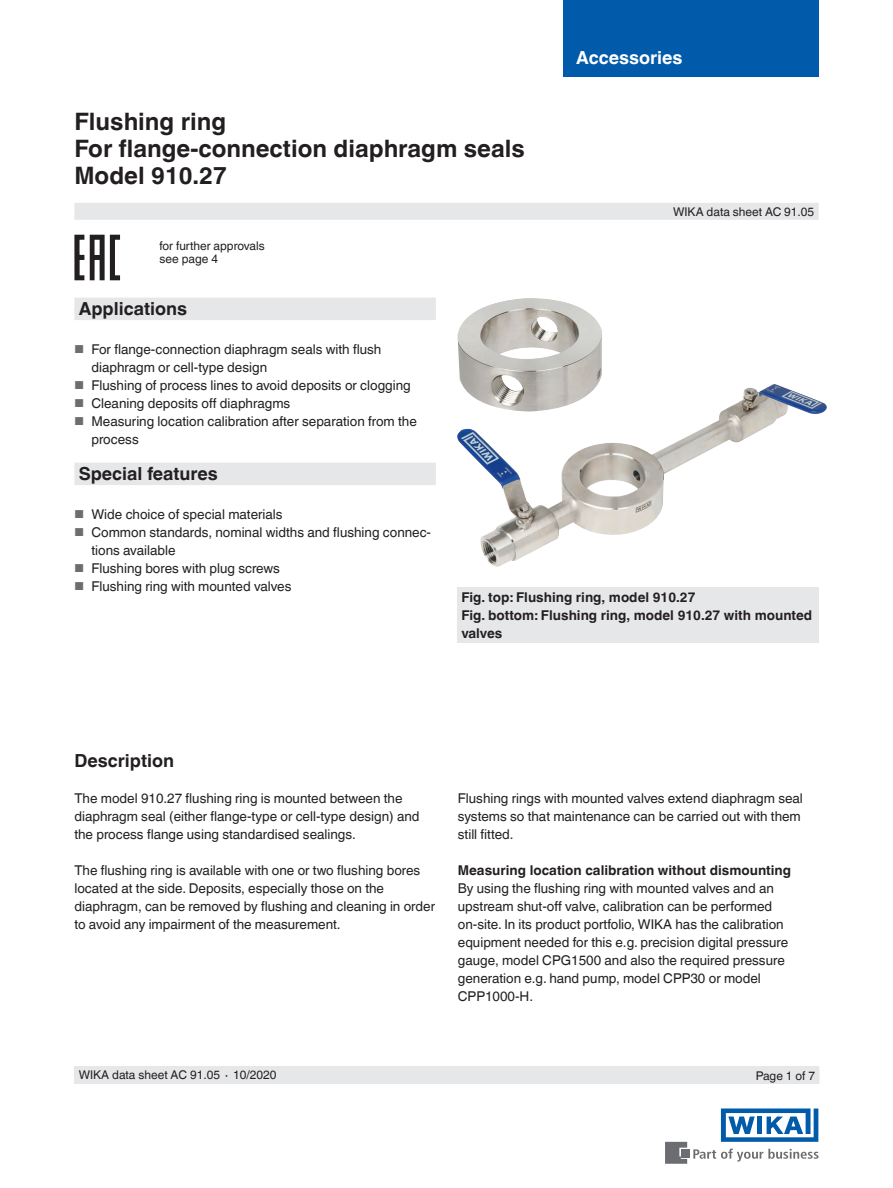
<style>
.page{position:relative;width:893px;height:1188px;background:#fff}
.page>*{position:absolute;margin:0;border:0;box-sizing:border-box;transform-origin:0 0}
.t1{font:700 24px/27px "Helvetica World";color:#231f20}
.t2{font:700 18px "Helvetica World";color:#231f20}
.t3{font:700 18px "Helvetica World";color:#fff}
.t4{font:13.5px/18px "Helvetica World";color:#231f20}
.t5{font:700 13.5px/18px "Helvetica World";color:#231f20}
.t6{font:12px/13.5px "Helvetica World";color:#231f20}
.s1{font-size:11.55px;color:#6c6d70}
</style>
<div class="page">
<svg style="left:693px;top:1149px;width:126px;height:13px"></svg>
<div style="left:682px;top:1150px;width:8px;height:8px;background:#6c6d70"></div>
<svg style="left:665px;top:1142px;width:22px;height:22px"></svg>
<svg style="left:721px;top:1108px;width:97px;height:34px"></svg>
<div style="left:563px;top:0;width:256px;height:76px;background:#015aaa"></div>
<div style="left:74px;top:203px;width:745px;height:17px;background:#e6e7e9"></div>
<div style="left:74px;top:1066px;width:745px;height:18px;background:#e6e7e9"></div>
<div style="left:74px;top:298px;width:362px;height:22px;background:#e6e7e9"></div>
<div style="left:74px;top:463px;width:362px;height:22px;background:#e6e7e9"></div>
<div style="left:457px;top:588px;width:362px;height:55px;background:#e6e7e9"></div>
<img style="left:457px;top:384px;width:370px;height:183px">
<svg style="left:74px;top:235px;width:10px;height:45px"></svg>
<svg style="left:90px;top:235px;width:30px;height:45px"></svg>
<img style="left:457px;top:298px;width:145px;height:115px">
<h1 class="t1" style="left:74px;top:108px;width:452px">Flushing ring<br>For flange-connection diaphragm seals<br>Model 910.27</h1>
<p class="t6" style="left:159px;top:239px;width:107px">for further approvals see page 4</p>
<h2 class="t3" style="left:576px;top:47px;width:108px">Accessories</h2>
<p class="t6" style="left:673px;top:205px;width:143px">WIKA data sheet AC 91.05</p>
<h2 class="t2" style="left:79px;top:298px;width:110px">Applications</h2>
<p class="t4" style="left:91px;top:340px;width:291px;text-indent:-17px"><span class="s1">■</span> For flange-connection diaphragm seals with flush diaphragm or cell-type design</p>
<p class="t4" style="left:74px;top:376px;width:338px"><span class="s1">■</span> Flushing of process lines to avoid deposits or clogging</p>
<p class="t4" style="left:74px;top:394px;width:217px"><span class="s1">■</span> Cleaning deposits off diaphragms</p>
<p class="t4" style="left:91px;top:412px;width:327px;text-indent:-17px"><span class="s1">■</span> Measuring location calibration after separation from the process</p>
<h2 class="t2" style="left:79px;top:463px;width:141px">Special features</h2>
<p class="t4" style="left:74px;top:505px;width:210px"><span class="s1">■</span> Wide choice of special materials</p>
<p class="t4" style="left:91px;top:523px;width:341px;text-indent:-17px"><span class="s1">■</span> Common standards, nominal widths and flushing connec&shy;tions available</p>
<p class="t4" style="left:74px;top:559px;width:207px"><span class="s1">■</span> Flushing bores with plug screws</p>
<p class="t4" style="left:74px;top:577px;width:219px"><span class="s1">■</span> Flushing ring with mounted valves</p>
<p class="t5" style="left:461px;top:589px;width:352px">Fig. top: Flushing ring, model 910.27<br>Fig. bottom: Flushing ring, model 910.27 with mounted valves</p>
<h2 class="t2" style="left:74px;top:751px;width:101px">Description</h2>
<p class="t4" style="left:74px;top:790px;width:347px">The model 910.27 flushing ring is mounted between the diaphragm seal (either flange-type or cell-type design) and the process flange using standardised sealings.</p>
<p class="t4" style="left:74px;top:862px;width:362px">The flushing ring is available with one or two flushing bores located at the side. Deposits, especially those on the diaphragm, can be removed by flushing and cleaning in order to avoid any impairment of the measurement.</p>
<p class="t4" style="left:458px;top:790px;width:347px">Flushing rings with mounted valves extend diaphragm seal systems so that maintenance can be carried out with them still fitted.</p>
<p class="t5" style="left:458px;top:862px;width:335px">Measuring location calibration without dismounting</p>
<p class="t4" style="left:458px;top:880px;width:332px">By using the flushing ring with mounted valves and an upstream shut-off valve, calibration can be performed on-site. In its product portfolio, WIKA has the calibration equipment needed for this e.g. precision digital pressure gauge, model CPG1500 and also the required pressure generation e.g. hand pump, model CPP30 or model CPP1000-H.</p>
<p class="t6" style="left:79px;top:1068px;width:199px">WIKA data sheet AC 91.05 ∙ 10/2020</p>
<p class="t6" style="left:756px;top:1069px;width:61px">Page 1 of 7</p>
</div>
